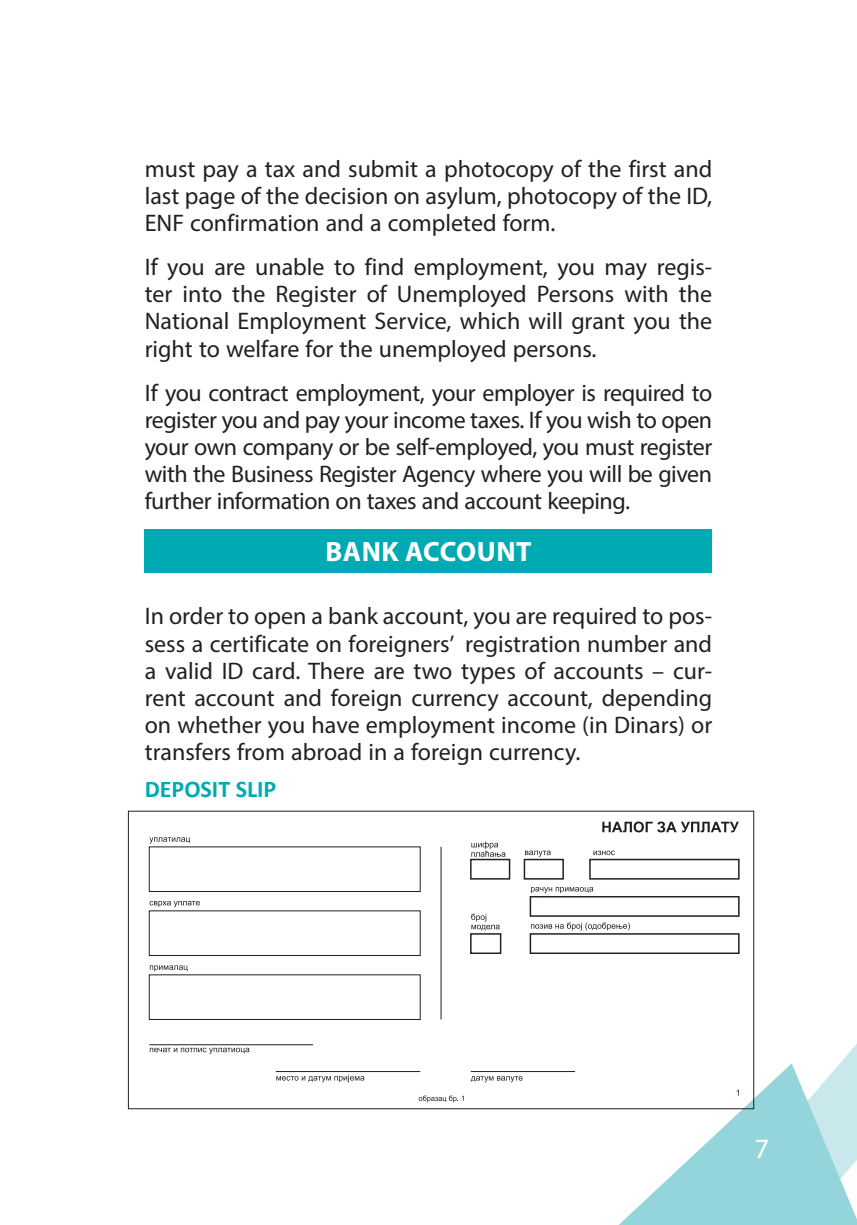
<style>
.page{position:relative;width:857px;height:1225px;background:#fff}
.page>*{position:absolute;margin:0;border:0;box-sizing:border-box;transform-origin:0 0}
.t1{font:700 28px "Myriad Pro";letter-spacing:.02em;color:#fff}
.t2{font:28px "Myriad Pro";color:#fff}
.t3{font:24px/27.2px "Myriad Pro";color:#231f20;text-align:justify}
.t4{font:700 24px "Calibri";color:#00aab2}
</style>
<div class="page">
<div style="left:145px;top:529px;width:566px;height:44px;background:#00aab2"></div>
<div style="left:149px;top:846px;width:271px;height:46px;border:1px solid #231f20"></div>
<div style="left:470px;top:858px;width:40px;height:21px;border:1px solid #231f20"></div>
<div style="left:470px;top:933px;width:31px;height:21px;border:1px solid #231f20"></div>
<div style="left:523px;top:858px;width:40px;height:21px;border:1px solid #231f20"></div>
<div style="left:589px;top:858px;width:150px;height:21px;border:1px solid #231f20"></div>
<div style="left:529px;top:896px;width:210px;height:20px;border:1px solid #231f20"></div>
<div style="left:529px;top:933px;width:210px;height:21px;border:1px solid #231f20"></div>
<div style="left:149px;top:910px;width:271px;height:46px;border:1px solid #231f20"></div>
<hr style="left:149px;top:1044px;width:164px;height:1px;background:#231f20">
<hr style="left:276px;top:1071px;width:144px;height:1px;background:#231f20">
<hr style="left:470px;top:1071px;width:104px;height:1px;background:#231f20">
<hr style="left:440px;top:847px;width:1px;height:172px;background:#231f20">
<svg style="left:602px;top:821px;width:136px;height:11px"></svg>
<svg style="left:593px;top:850px;width:21px;height:5px"></svg>
<svg style="left:525px;top:850px;width:25px;height:7px"></svg>
<svg style="left:531px;top:887px;width:62px;height:6px"></svg>
<svg style="left:531px;top:922px;width:98px;height:8px"></svg>
<svg style="left:470px;top:1076px;width:52px;height:6px"></svg>
<svg style="left:618px;top:1043px;width:238px;height:182px"></svg>
<svg style="left:418px;top:1095px;width:45px;height:7px"></svg>
<svg style="left:276px;top:1074px;width:88px;height:8px"></svg>
<svg style="left:150px;top:1047px;width:99px;height:7px"></svg>
<svg style="left:150px;top:965px;width:38px;height:6px"></svg>
<svg style="left:149px;top:901px;width:51px;height:6px"></svg>
<svg style="left:149px;top:837px;width:41px;height:6px"></svg>
<svg style="left:471px;top:841px;width:34px;height:16px"></svg>
<svg style="left:471px;top:913px;width:28px;height:17px"></svg>
<p class="t3" style="left:145px;top:157px;width:568px">must pay a tax and submit a photocopy of the first and last page of the decision on asylum, photocopy of the ID, ENF confirmation and a completed form.</p>
<p class="t3" style="left:145px;top:255px;width:568px">If you are unable to find employment, you may regis&shy;ter into the Register of Unemployed Persons with the National Employment Service, which will grant you the right to welfare for the unemployed persons.</p>
<p class="t3" style="left:145px;top:381px;width:569px">If you contract employment, your employer is required to register you and pay your income taxes. If you wish to open your own company or be self-employed, you must register with the Business Register Agency where you will be given further information on taxes and account keeping.</p>
<p class="t1" style="left:325px;top:541px;width:208px">BANK ACCOUNT</p>
<p class="t3" style="left:145px;top:604px;width:568px">In order to open a bank account, you are required to pos&shy;sess a certificate on foreigners’ registration number and a valid ID card. There are two types of accounts – cur&shy;rent account and foreign currency account, depending on whether you have employment income (in Dinars) or transfers from abroad in a foreign currency.</p>
<p class="t4" style="left:145px;top:779px;width:133px">DEPOSIT SLIP</p>
<p class="t2" style="left:754px;top:1138px;width:16px">7</p>
</div>
